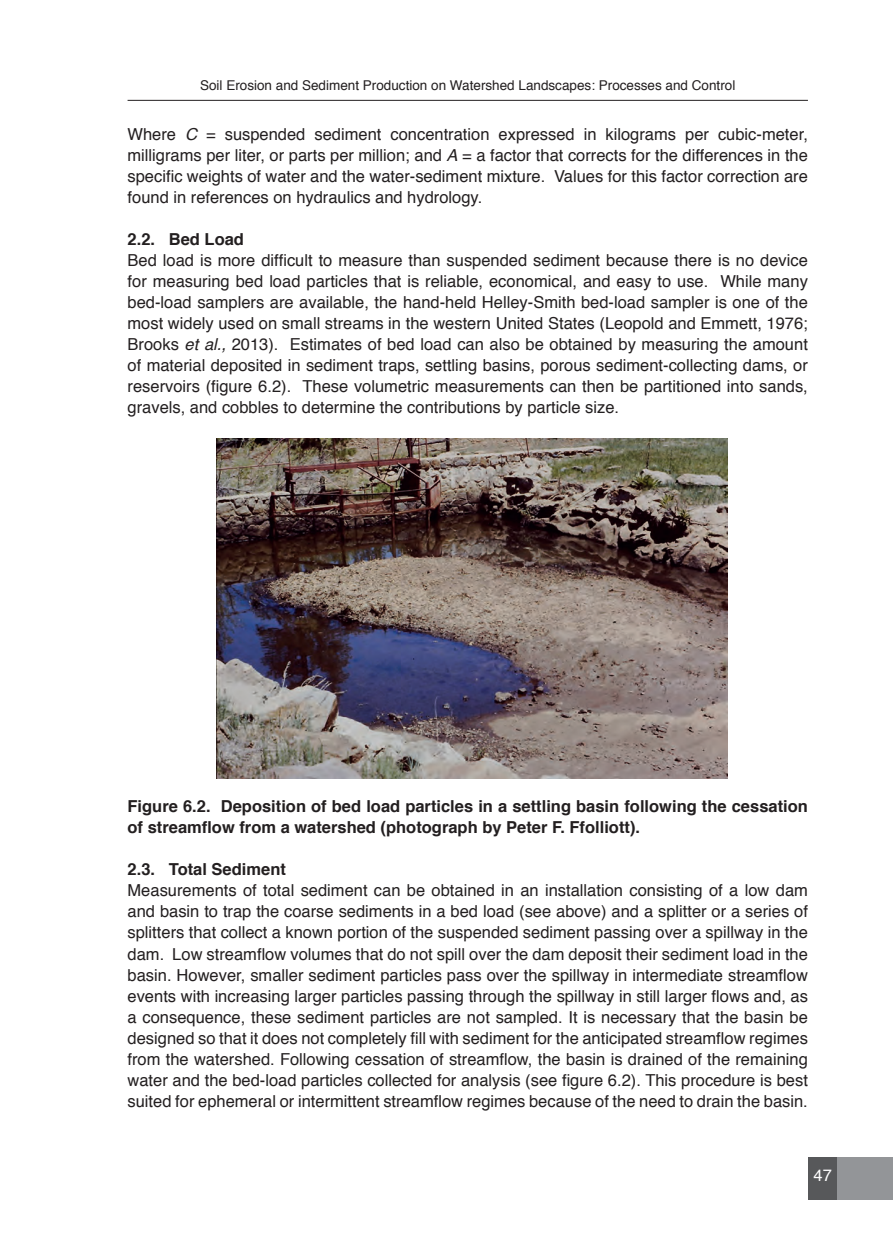
<style>
.page{position:relative;width:893px;height:1255px;background:#fff}
.page>*{position:absolute;margin:0;border:0;box-sizing:border-box;transform-origin:0 0}
.t1{font:16.5px/21px "Helvetica";color:#231f20;text-align:justify}
.t2{font:700 16.5px/21px "Helvetica";color:#231f20}
.t3{font:16.5px "Helvetica";color:#fff}
.t4{font:13.5px "Helvetica";color:#231f20}
.s1{font-style:italic}
</style>
<div class="page">
<hr style="left:128px;top:100px;width:680px;height:1px;background:#231f20">
<img style="left:217px;top:438px;width:510px;height:340px">
<div style="left:808px;top:1157px;width:84px;height:42px;background:#57585a"></div>
<div style="left:837px;top:1157px;width:56px;height:42px;background:#939598"></div>
<p class="t4" style="left:200px;top:75px;width:537px">Soil Erosion and Sediment Production on Watershed Landscapes: Processes and Control</p>
<p class="t1" style="left:128px;top:124px;width:682px">Where <span class="s1">C</span> = suspended sediment concentration expressed in kilograms per cubic-meter, milligrams per liter, or parts per million; and <span class="s1">A</span> = a factor that corrects for the differences in the specific weights of water and the water-sediment mixture. Values for this factor correction are found in references on hydraulics and hydrology.</p>
<p class="t2" style="left:128px;top:229px;width:118px">2.2. Bed Load</p>
<p class="t1" style="left:128px;top:250px;width:682px">Bed load is more difficult to measure than suspended sediment because there is no device for measuring bed load particles that is reliable, economical, and easy to use. While many bed-load samplers are available, the hand-held Helley-Smith bed-load sampler is one of the most widely used on small streams in the western United States (Leopold and Emmett, 1976; Brooks <span class="s1">et al.,</span> 2013). Estimates of bed load can also be obtained by measuring the amount of material deposited in sediment traps, settling basins, porous sediment-collecting dams, or reservoirs (figure 6.2). These volumetric measurements can then be partitioned into sands, gravels, and cobbles to determine the contributions by particle size.</p>
<p class="t2" style="left:128px;top:796px;width:682px">Figure 6.2. Deposition of bed load particles in a settling basin following the cessation of streamflow from a watershed (photograph by Peter F. Ffolliott).</p>
<p class="t2" style="left:128px;top:859px;width:160px">2.3. Total Sediment</p>
<p class="t1" style="left:128px;top:880px;width:682px">Measurements of total sediment can be obtained in an installation consisting of a low dam and basin to trap the coarse sediments in a bed load (see above) and a splitter or a series of splitters that collect a known portion of the suspended sediment passing over a spillway in the dam. Low streamflow volumes that do not spill over the dam deposit their sediment load in the basin. However, smaller sediment particles pass over the spillway in intermediate streamflow events with increasing larger particles passing through the spillway in still larger flows and, as a consequence, these sediment particles are not sampled. It is necessary that the basin be designed so that it does not completely fill with sediment for the anticipated streamflow regimes from the watershed. Following cessation of streamflow, the basin is drained of the remaining water and the bed-load particles collected for analysis (see figure 6.2). This procedure is best suited for ephemeral or intermittent streamflow regimes because of the need to drain the basin.</p>
<p class="t3" style="left:813px;top:1162px;width:20px">47</p>
</div>
